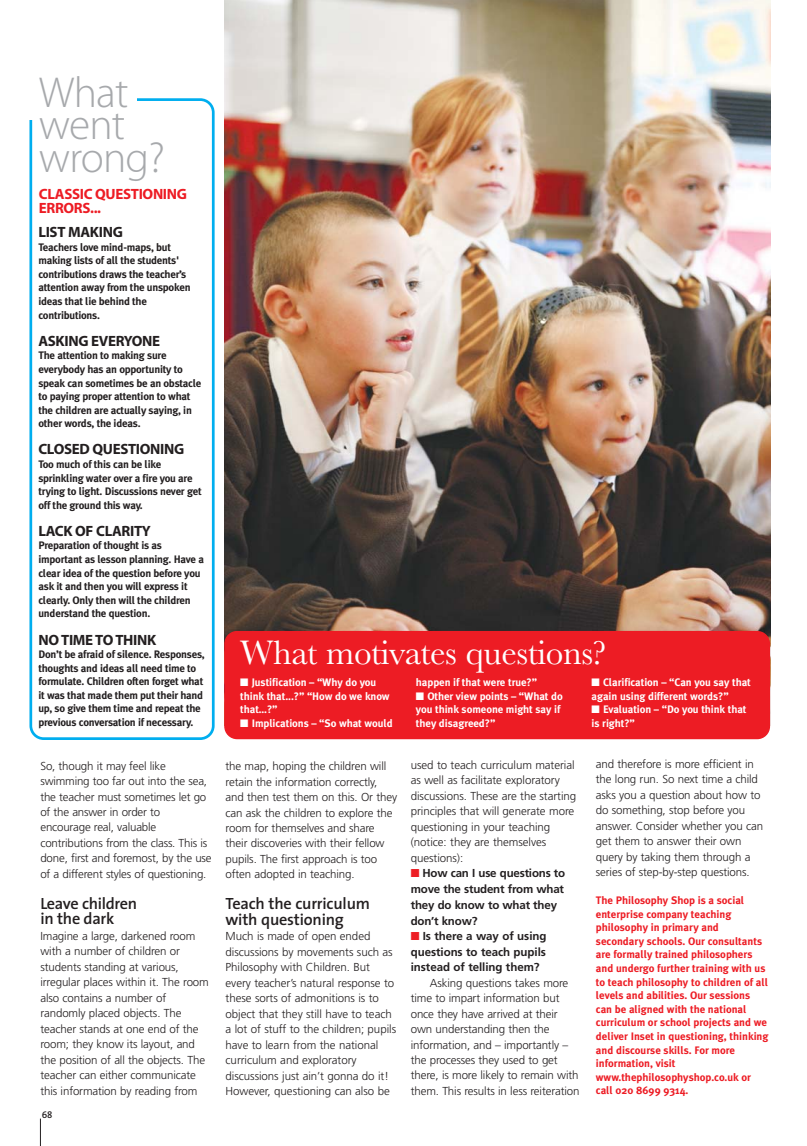
<style>
.page{position:relative;width:807px;height:1146px;background:#fff}
.page>*{position:absolute;margin:0;border:0;box-sizing:border-box;transform-origin:0 0}
.t1{font:300 43.5px/32.5px "Myriad Pro";letter-spacing:-.02em;color:#a7a9ac}
.t2{font:35.25px "Baskerville";letter-spacing:-.015em;color:#fff}
.t3{font:600 16.35px/15.5px "The Sans";letter-spacing:-.01em;color:#231f20}
.t4{font:700 15px "Myriad Pro";letter-spacing:-.02em;color:#231f20}
.t5{font:700 15px/13.5px "Myriad Pro";letter-spacing:-.02em;color:#ed1c24}
.t6{font:300 11.55px/15.5px "Frutiger";letter-spacing:-.01em;color:#231f20}
.t7{font:700 11.55px/15.8px "Frutiger";letter-spacing:-.015em;color:#231f20}
.t8{font:700 10.8px/13.5px "Meta Plus";letter-spacing:-.02em;color:#231f20}
.t9{font:700 10.8px/13.5px "Meta Plus";color:#ed1c24}
.t10{font:700 10.8px/13.5px "Meta Plus";letter-spacing:-.005em;color:#fff}
.t11{font:600 9.45px "The Sans";color:#231f20}
.s1{color:#ed1e25}
</style>
<div class="page">
<img style="left:224px;top:0;width:546px;height:631px">
<svg style="left:40px;top:1118px;width:1px;height:27px"></svg>
<svg style="left:29px;top:98px;width:186px;height:642px"></svg>
<div style="left:29px;top:75px;width:108px;height:44px;background:#fff"></div>
<div style="left:224px;top:631px;width:546px;height:108px;background:#ed1c24"></div>
<h1 class="t1" style="left:39px;top:75px;width:127px">What went wrong?</h1>
<p class="t5" style="left:39px;top:187px;width:150px">CLASSIC QUESTIONING<br>ERRORS...</p>
<p class="t4" style="left:38px;top:223px;width:86px">LIST MAKING</p>
<p class="t8" style="left:38px;top:241px;width:154px">Teachers love mind-maps, but making lists of all the students' contributions draws the teacher’s attention away from the unspoken ideas that lie behind the contributions.</p>
<p class="t4" style="left:38px;top:332px;width:123px">ASKING EVERYONE</p>
<p class="t8" style="left:38px;top:349px;width:164px">The attention to making sure everybody has an opportunity to speak can sometimes be an obstacle to paying proper attention to what the children are actually saying, in other words, the ideas.</p>
<p class="t4" style="left:38px;top:440px;width:147px">CLOSED QUESTIONING</p>
<p class="t8" style="left:38px;top:458px;width:165px">Too much of this can be like sprinkling water over a fire you are trying to light. Discussions never get off the ground this way.</p>
<p class="t4" style="left:38px;top:522px;width:114px">LACK OF CLARITY</p>
<p class="t8" style="left:38px;top:539px;width:167px">Preparation of thought is as important as lesson planning. Have a clear idea of the question before you ask it and then you will express it clearly. Only then will the children understand the question.</p>
<p class="t4" style="left:38px;top:630px;width:119px">NO TIME TO THINK</p>
<p class="t8" style="left:38px;top:648px;width:168px">Don’t be afraid of silence. Responses, thoughts and ideas all need time to formulate. Children often forget what it was that made them put their hand up, so give them time and repeat the previous conversation if necessary.</p>
<p class="t6" style="left:40px;top:758px;width:173px">So, though it may feel like swimming too far out into the sea, the teacher must sometimes let go of the answer in order to encourage real, valuable contributions from the class. This is done, first and foremost, by the use of a different styles of questioning.</p>
<h3 class="t3" style="left:40px;top:897px;width:98px">Leave children in the dark</h3>
<p class="t6" style="left:40px;top:928px;width:170px">Imagine a large, darkened room with a number of children or students standing at various, irregular places within it. The room also contains a number of randomly placed objects. The teacher stands at one end of the room; they know its layout, and the position of all the objects. The teacher can either communicate this information by reading from</p>
<p class="t11" style="left:42px;top:1111px;width:12px">68</p>
<h2 class="t2" style="left:240px;top:631px;width:368px">What motivates questions?</h2>
<p class="t10" style="left:240px;top:676px;width:151px">■ Justification – “Why do you think that...?” “How do we know that…?”</p>
<p class="t10" style="left:240px;top:717px;width:154px">■ Implications – “So what would</p>
<p class="t10" style="left:416px;top:676px;width:123px">happen if that were true?”</p>
<p class="t10" style="left:416px;top:690px;width:148px">■ Other view points – “What do you think someone might say if they disagreed?”</p>
<p class="t10" style="left:592px;top:676px;width:161px">■ Clarification – “Can you say that again using different words?”</p>
<p class="t10" style="left:592px;top:703px;width:156px">■ Evaluation – “Do you think that is right?”</p>
<p class="t6" style="left:226px;top:759px;width:173px">the map, hoping the children will retain the information correctly, and then test them on this. Or they can ask the children to explore the room for themselves and share their discoveries with their fellow pupils. The first approach is too often adopted in teaching.</p>
<h3 class="t3" style="left:226px;top:897px;width:146px">Teach the curriculum with questioning</h3>
<p class="t6" style="left:226px;top:929px;width:172px">Much is made of open ended discussions by movements such as<br>Philosophy with Children. But every teacher’s natural response to these sorts of admonitions is to object that they still have to teach a lot of stuff to the children; pupils have to learn from the national curriculum and exploratory discussions just ain’t gonna do it!<br>However, questioning can also be</p>
<p class="t6" style="left:411px;top:758px;width:167px">used to teach curriculum material as well as facilitate exploratory discussions. These are the starting principles that will generate more questioning in your teaching (notice: they are themselves questions):</p>
<p class="t7" style="left:411px;top:866px;width:156px"><span class="s1">■</span> How can I use questions to move the student from what they do know to what they don’t know?</p>
<p class="t7" style="left:411px;top:929px;width:137px;text-align:justify"><span class="s1">■</span> Is there a way of using questions to teach pupils instead of telling them?</p>
<p class="t6" style="left:411px;top:975px;width:170px;text-indent:19px">Asking questions takes more time to impart information but once they have arrived at their own understanding then the information, and – importantly – the processes they used to get there, is more likely to remain with them. This results in less reiteration</p>
<p class="t6" style="left:596px;top:757px;width:169px">and therefore is more efficient in the long run. So next time a child asks you a question about how to do something, stop before you answer. Consider whether you can get them to answer their own query by taking them through a series of step-by-step questions.</p>
<p class="t9" style="left:596px;top:894px;width:174px">The Philosophy Shop is a social enterprise company teaching philosophy in primary and secondary schools. Our consultants are formally trained philosophers and undergo further training with us to teach philosophy to children of all levels and abilities. Our sessions can be aligned with the national curriculum or school projects and we deliver Inset in questioning, thinking and discourse skills. For more information, visit www.thephilosophyshop.co.uk or call 020 8699 9314.</p>
</div>
